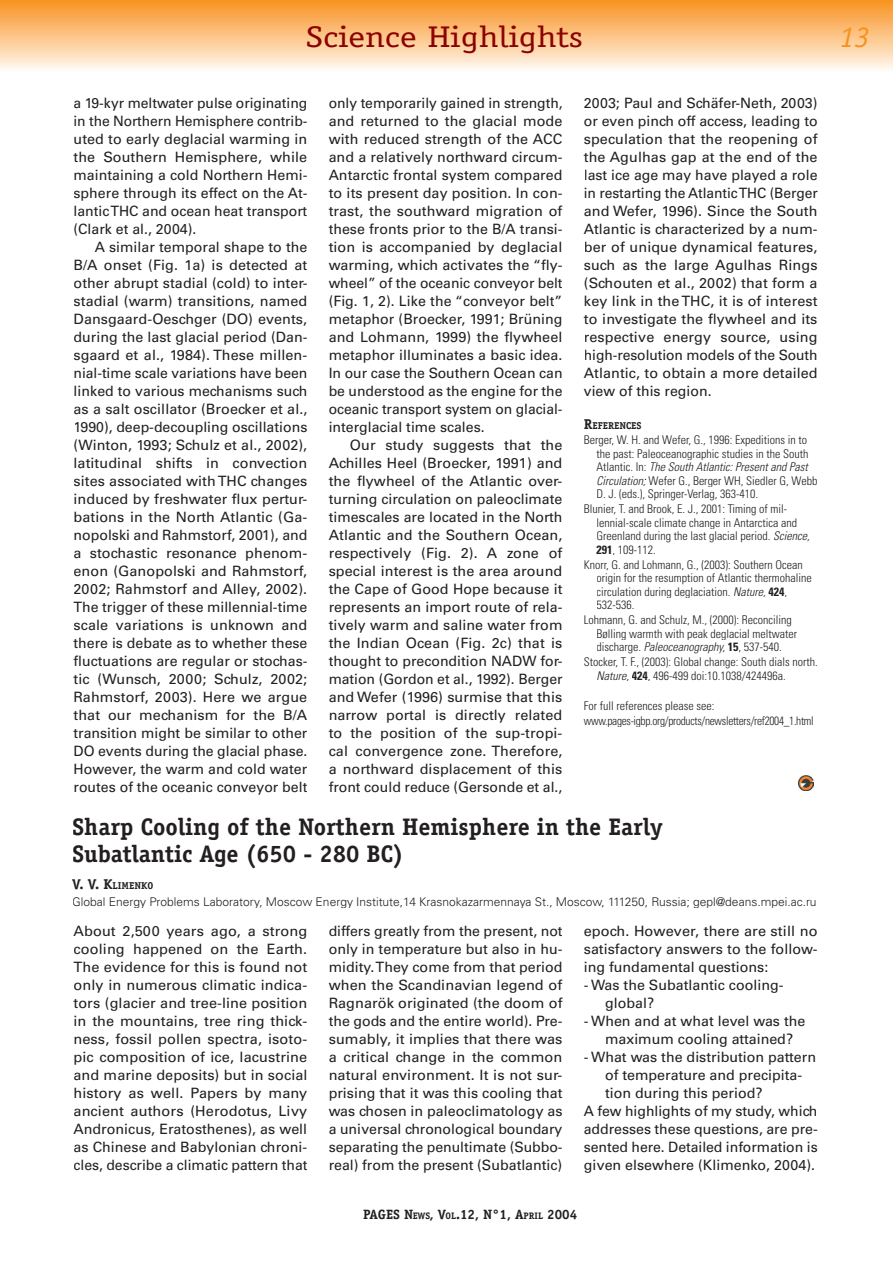
<style>
.page{position:relative;width:893px;height:1263px;background:#fff}
.page>*{position:absolute;margin:0;border:0;box-sizing:border-box;transform-origin:0 0}
.t1{font:30px "Officina Serif";color:#8b0202;scale:1.2 1}
.t2{font:italic 30px "Officina Serif";color:#f7931d}
.t3{font:700 24px/27px "Officina Serif";color:#231f20}
.t4{font:14.25px/18px "Univers";color:#231f20;text-align:justify}
.t5{font:700 13.5px "Officina Serif";color:#231f20}
.t6{font:300 condensed 12px/13.5px "Univers";color:#231f20}
.t7{font:300 12px "Univers";color:#231f20}
.t8{font:300 condensed 12px/15px "Univers";letter-spacing:-.025em;color:#231f20}
.t9{font:700 9.9px "Officina Serif";color:#231f20}
.s1{font-size:14.25px}
.s2{font-style:italic}
.s3{font-weight:700}
.s4{font-size:9.45px}
</style>
<div class="page">
<div style="left:0;top:0;width:893px;height:72px;background:linear-gradient(to bottom,#f8911e,#fff9f1)"></div>
<img style="left:799px;top:775px;width:15px;height:16px">
<h1 class="t1" style="left:306px;top:19px;width:232px">Science Highlights</h1>
<h1 class="t2" style="left:840px;top:19px;width:31px">13</h1>
<p class="t4" style="left:74px;top:94px;width:236px">a 19-kyr meltwater pulse originating in the Northern Hemisphere contrib&shy;uted to early deglacial warming in the Southern Hemisphere, while maintaining a cold Northern Hemi&shy;sphere through its effect on the At&shy;lantic THC and ocean heat transport (Clark et al., 2004).</p>
<p class="t4" style="left:74px;top:238px;width:235px;text-indent:21px">A similar temporal shape to the B/A onset (Fig. 1a) is detected at other abrupt stadial (cold) to inter&shy;stadial (warm) transitions, named Dansgaard-Oeschger (DO) events, during the last glacial period (Dan&shy;sgaard et al., 1984). These millen&shy;nial-time scale variations have been linked to various mechanisms such as a salt oscillator (Broecker et al., 1990), deep-decoupling oscillations (Winton, 1993; Schulz et al., 2002), latitudinal shifts in convection sites associated with THC changes induced by freshwater flux pertur&shy;bations in the North Atlantic (Ga&shy;nopolski and Rahmstorf, 2001), and a stochastic resonance phenom&shy;enon (Ganopolski and Rahmstorf, 2002; Rahmstorf and Alley, 2002).<br>The trigger of these millennial-time scale variations is unknown and there is debate as to whether these fluctuations are regular or stochas&shy;tic (Wunsch, 2000; Schulz, 2002; Rahmstorf, 2003). Here we argue that our mechanism for the B/A transition might be similar to other DO events during the glacial phase.<br>However, the warm and cold water routes of the oceanic conveyor belt</p>
<p class="t4" style="left:329px;top:94px;width:235px">only temporarily gained in strength, and returned to the glacial mode with reduced strength of the ACC and a relatively northward circum-Antarctic frontal system compared to its present day position. In con&shy;trast, the southward migration of these fronts prior to the B/A transi&shy;tion is accompanied by deglacial warming, which activates the “fly&shy;wheel” of the oceanic conveyor belt (Fig. 1, 2). Like the “conveyor belt” metaphor (Broecker, 1991; Brüning and Lohmann, 1999) the flywheel metaphor illuminates a basic idea.<br>In our case the Southern Ocean can be understood as the engine for the oceanic transport system on glacial&shy;interglacial time scales.</p>
<p class="t4" style="left:329px;top:436px;width:235px;text-indent:21px">Our study suggests that the Achilles Heel (Broecker, 1991) and the flywheel of the Atlantic over&shy;turning circulation on paleoclimate timescales are located in the North Atlantic and the Southern Ocean, respectively (Fig. 2). A zone of special interest is the area around the Cape of Good Hope because it represents an import route of rela&shy;tively warm and saline water from the Indian Ocean (Fig. 2c) that is thought to precondition NADW for&shy;mation (Gordon et al., 1992). Berger and Wefer (1996) surmise that this narrow portal is directly related to the position of the sup-tropi&shy;cal convergence zone. Therefore, a northward displacement of this front could reduce (Gersonde et al.,</p>
<p class="t4" style="left:584px;top:94px;width:235px">2003; Paul and Schäfer-Neth, 2003) or even pinch off access, leading to speculation that the reopening of the Agulhas gap at the end of the last ice age may have played a role in restarting the Atlantic THC (Berger and Wefer, 1996). Since the South Atlantic is characterized by a num&shy;ber of unique dynamical features, such as the large Agulhas Rings (Schouten et al., 2002) that form a key link in the THC, it is of interest to investigate the flywheel and its respective energy source, using high-resolution models of the South Atlantic, to obtain a more detailed view of this region.</p>
<p class="t9" style="left:584px;top:419px;width:59px"><span class="s1">R</span>EFERENCES</p>
<p class="t6" style="left:597px;top:433px;width:222px;text-indent:-13px">Berger, W. H. and Wefer, G., 1996: Expeditions in to the past: Paleoceanographic studies in the South Atlantic. In: <span class="s2">The South Atlantic: Present and Past Circulation;</span> Wefer G., Berger WH, Siedler G, Webb D. J. (eds.), Springer-Verlag, 363-410.</p>
<p class="t6" style="left:597px;top:502px;width:215px;text-indent:-13px">Blunier, T. and Brook, E. J., 2001: Timing of mil&shy;lennial-scale climate change in Antarctica and Greenland during the last glacial period. <span class="s2">Science, </span><span class="s3">291</span>, 109-112.</p>
<p class="t6" style="left:597px;top:558px;width:217px;text-indent:-13px">Knorr, G. and Lohmann, G., (2003): Southern Ocean origin for the resumption of Atlantic thermohaline circulation during deglaciation. <span class="s2">Nature,</span> <span class="s3">424</span>, 532-536.</p>
<p class="t6" style="left:597px;top:613px;width:202px;text-indent:-13px">Lohmann, G. and Schulz, M., (2000): Reconciling<br>Bølling warmth with peak deglacial meltwater discharge. <span class="s2">Paleoceanography,</span> <span class="s3">15</span>, 537-540.</p>
<p class="t6" style="left:597px;top:655px;width:223px;text-indent:-13px">Stocker, T. F., (2003): Global change: South dials north.<br><span class="s2">Nature,</span> <span class="s3">424</span>, 496-499 doi:10.1038/424496a.</p>
<p class="t8" style="left:584px;top:698px;width:231px">For full references please see: www.pages-igbp.org/products/newsletters/ref2004_1.html</p>
<h2 class="t3" style="left:72px;top:813px;width:592px">Sharp Cooling of the Northern Hemisphere in the Early<br>Subatlantic Age (650 - 280 BC)</h2>
<p class="t9" style="left:72px;top:879px;width:82px"><span class="s1">V. V. K</span>LIMENKO</p>
<p class="t7" style="left:72px;top:894px;width:746px">Global Energy Problems Laboratory, Moscow Energy Institute,14 Krasnokazarmennaya St., Moscow, 111250, Russia; gepl@deans.mpei.ac.ru</p>
<p class="t4" style="left:74px;top:922px;width:235px">About 2,500 years ago, a strong cooling happened on the Earth.<br>The evidence for this is found not only in numerous climatic indica&shy;tors (glacier and tree-line position in the mountains, tree ring thick&shy;ness, fossil pollen spectra, isoto&shy;pic composition of ice, lacustrine and marine deposits) but in social history as well. Papers by many ancient authors (Herodotus, Livy Andronicus, Eratosthenes), as well as Chinese and Babylonian chroni&shy;cles, describe a climatic pattern that</p>
<p class="t4" style="left:329px;top:922px;width:235px">differs greatly from the present, not only in temperature but also in hu&shy;midity. They come from that period when the Scandinavian legend of Ragnarök originated (the doom of the gods and the entire world). Pre&shy;sumably, it implies that there was a critical change in the common natural environment. It is not sur&shy;prising that it was this cooling that was chosen in paleoclimatology as a universal chronological boundary separating the penultimate (Subbo&shy;real) from the present (Subatlantic)</p>
<p class="t4" style="left:584px;top:922px;width:235px">epoch. However, there are still no satisfactory answers to the follow&shy;ing fundamental questions:</p>
<p class="t4" style="left:605px;top:976px;width:180px;text-indent:-21px">- Was the Subatlantic cooling&shy;global?</p>
<p class="t4" style="left:605px;top:1012px;width:202px;text-indent:-21px">- When and at what level was the maximum cooling attained?</p>
<p class="t4" style="left:584px;top:1048px;width:234px">- What was the distribution pattern</p>
<p class="t4" style="left:605px;top:1066px;width:199px">of temperature and precipita-</p>
<p class="t4" style="left:605px;top:1084px;width:159px">tion during this period?</p>
<p class="t4" style="left:584px;top:1102px;width:235px">A few highlights of my study, which</p>
<p class="t4" style="left:584px;top:1120px;width:235px">addresses these questions, are pre-</p>
<p class="t4" style="left:584px;top:1138px;width:235px">sented here. Detailed information is</p>
<p class="t4" style="left:584px;top:1156px;width:233px">given elsewhere (Klimenko, 2004).</p>
<p class="t5" style="left:363px;top:1206px;width:216px">PAGES N<span class="s4">EWS</span>, V<span class="s4">OL</span>.12, N°1, A<span class="s4">PRIL</span> 2004</p>
</div>
